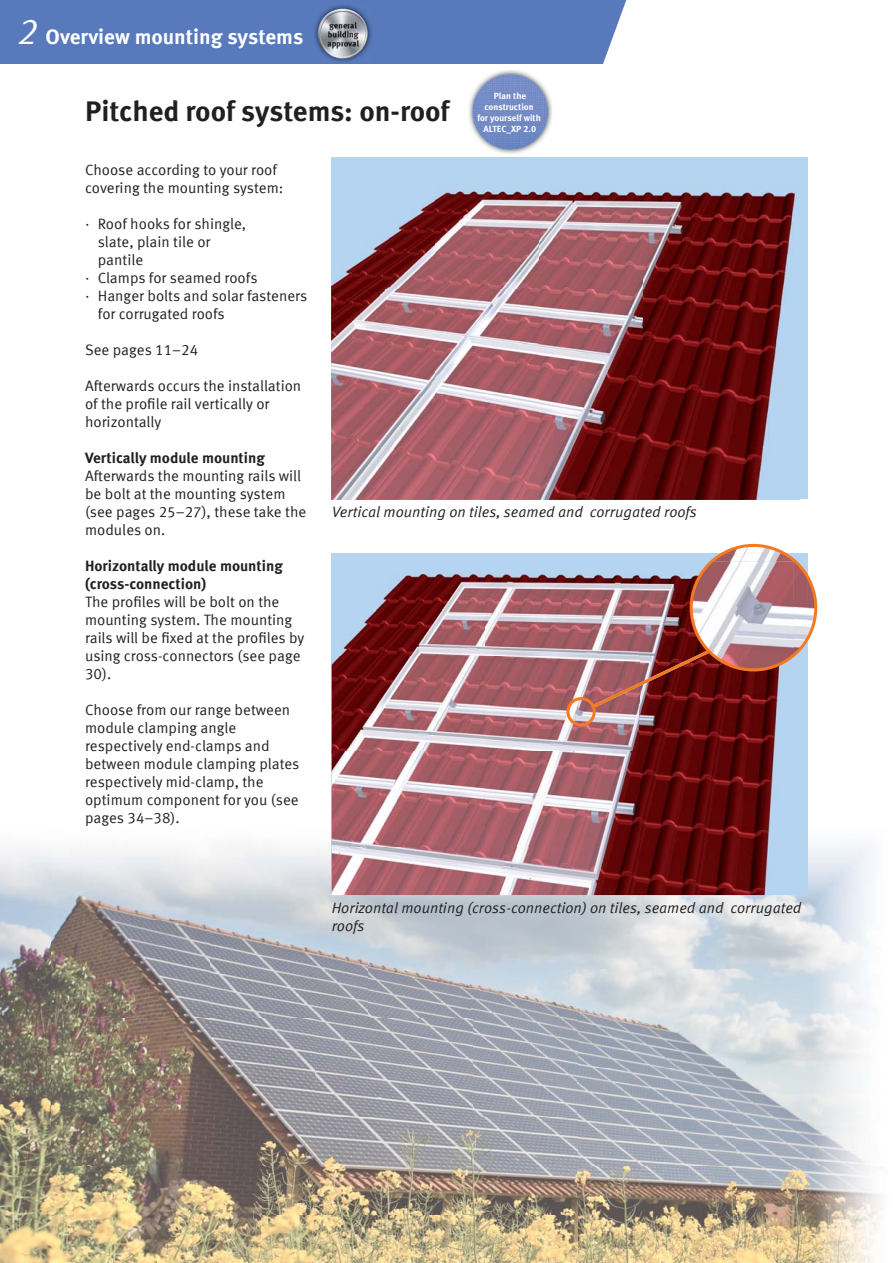
<style>
.page{position:relative;width:893px;height:1263px;background:#fff}
.page>*{position:absolute;margin:0;border:0;box-sizing:border-box;transform-origin:0 0}
.t1{font:700 28.5px "Meta Offc";color:#231f20}
.t2{font:700 21px "Meta Offc";color:#fff}
.t3{font:15px/18px "Meta Offc Norm";color:#231f20}
.t4{font:15px/18px "Meta Offc Norm Ita";color:#231f20}
.t5{font:700 15px/18px "Meta Offc";color:#231f20}
.t6{font:700 9px/10.8px "Meta Offc";color:#fff;text-align:center}
.s1{font-family:"Meta Offc Norm Ita";font-weight:400;font-size:36px}
</style>
<div class="page">
<div style="left:0;top:0;width:629px;height:64px;background:#587abc"></div>
<svg style="left:603px;top:0;width:26px;height:64px"></svg>
<img style="left:788px;top:843px;width:85px;height:127px">
<img style="left:51px;top:823px;width:316px;height:196px">
<img style="left:0;top:849px;width:51px;height:317px">
<img style="left:367px;top:895px;width:105px;height:124px">
<img style="left:577px;top:970px;width:305px;height:293px">
<img style="left:472px;top:970px;width:105px;height:147px">
<img style="left:156px;top:1019px;width:316px;height:98px">
<img style="left:51px;top:1019px;width:105px;height:147px">
<img style="left:156px;top:1117px;width:421px;height:146px">
<img style="left:0;top:1166px;width:156px;height:97px">
<div style="left:332px;top:157px;width:476px;height:342px;background:#b4d4f0"></div>
<img style="left:332px;top:190px;width:465px;height:309px">
<div style="left:332px;top:553px;width:476px;height:342px;background:#b4d4f0"></div>
<img style="left:332px;top:572px;width:410px;height:323px">
<img style="left:742px;top:726px;width:34px;height:169px">
<svg style="left:566px;top:544px;width:251px;height:182px"></svg>
<img style="left:469px;top:70px;width:83px;height:84px">
<img style="left:473px;top:74px;width:75px;height:76px;border-radius:50%">
<img style="left:314px;top:5px;width:58px;height:57px">
<img style="left:318px;top:9px;width:50px;height:50px;border-radius:50%">
<h2 class="t2" style="left:17px;top:20px;width:288px"><span class="s1">2</span> Overview mounting systems</h2>
<h1 class="t1" style="left:85px;top:89px;width:366px">Pitched roof systems: on-roof</h1>
<p class="t6" style="left:477px;top:90px;width:65px">Plan the construction<br>for yourself with<br>ALTEC_XP 2.0</p>
<p class="t3" style="left:85px;top:160px;width:200px">Choose according to your roof covering the mounting system:</p>
<p class="t3" style="left:85px;top:214px;width:163px">· Roof hooks for shingle,</p>
<p class="t3" style="left:98px;top:232px;width:114px">slate, plain tile or</p>
<p class="t3" style="left:98px;top:250px;width:47px">pantile</p>
<p class="t3" style="left:85px;top:268px;width:174px">· Clamps for seamed roofs</p>
<p class="t3" style="left:85px;top:286px;width:224px">· Hanger bolts and solar fasteners</p>
<p class="t3" style="left:98px;top:304px;width:129px">for corrugated roofs</p>
<p class="t3" style="left:85px;top:340px;width:115px">See pages 11–24</p>
<p class="t3" style="left:85px;top:376px;width:218px">Afterwards occurs the installation of the profile rail vertically or horizontally</p>
<p class="t5" style="left:85px;top:448px;width:181px">Vertically module mounting</p>
<p class="t3" style="left:85px;top:466px;width:223px">Afterwards the mounting rails will be bolt at the mounting system (see pages 25–27), these take the modules on.</p>
<p class="t5" style="left:85px;top:556px;width:199px">Horizontally module mounting (cross-connection)</p>
<p class="t3" style="left:85px;top:592px;width:221px">The profiles will be bolt on the mounting system. The mounting rails will be fixed at the profiles by using cross-connectors (see page<br>30).</p>
<p class="t3" style="left:85px;top:700px;width:216px">Choose from our range between module clamping angle respectively end-clamps and between module clamping plates respectively mid-clamp, the optimum component for you (see pages 34–38).</p>
<p class="t4" style="left:332px;top:502px;width:367px">Vertical mounting on tiles, seamed and corrugated roofs</p>
<p class="t4" style="left:332px;top:898px;width:471px">Horizontal mounting (cross-connection) on tiles, seamed and corrugated roofs</p>
</div>
